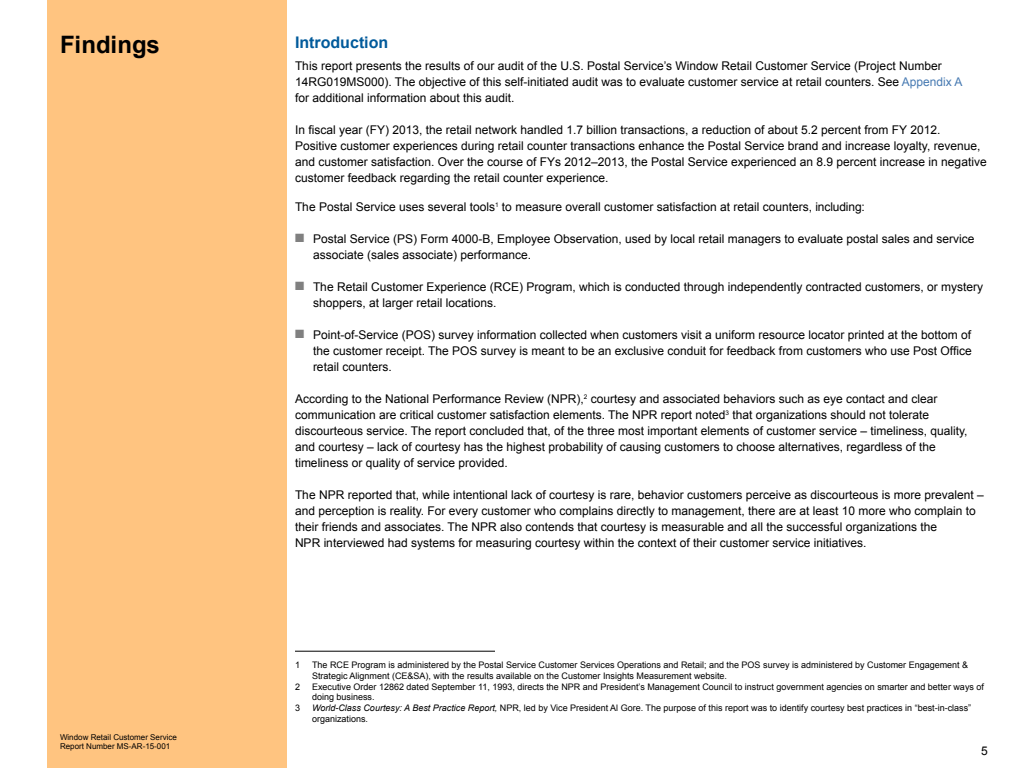
<style>
.page{position:relative;width:1024px;height:768px;background:#fff}
.page>*{position:absolute;margin:0;border:0;box-sizing:border-box;transform-origin:0 0}
.t1{font:700 24px "Arial";color:#000}
.t2{font:700 16px "Arial";color:#005a9b}
.t3{font:12px/16px "Arial";color:#000}
.t4{font:9px/10.8px "Arial";color:#000}
.t5{font:8px/9.6px "Arial";color:#000}
.s1{color:#477ab2}
.s2{color:#808080}
.s3{font-style:italic}
</style>
<div class="page">
<div style="left:48px;top:0;width:239px;height:768px;background:#ffc480"></div>
<hr style="left:295px;top:651px;width:200px;height:1px;background:#000">
<h1 class="t1" style="left:60px;top:29px;width:102px">Findings</h1>
<p class="t5" style="left:60px;top:732px;width:118px">Window Retail Customer Service<br>Report Number MS-AR-15-001</p>
<h2 class="t2" style="left:295px;top:31px;width:95px">Introduction</h2>
<p class="t3" style="left:295px;top:58px;width:669px">This report presents the results of our audit of the U.S. Postal Service’s Window Retail Customer Service (Project Number<br>14RG019MS000). The objective of this self-initiated audit was to evaluate customer service at retail counters. See <span class="s1">Appendix A </span>for additional information about this audit.</p>
<p class="t3" style="left:295px;top:122px;width:693px">In fiscal year (FY) 2013, the retail network handled 1.7 billion transactions, a reduction of about 5.2 percent from FY 2012.<br>Positive customer experiences during retail counter transactions enhance the Postal Service brand and increase loyalty, revenue, and customer satisfaction. Over the course of FYs 2012–2013, the Postal Service experienced an 8.9 percent increase in negative customer feedback regarding the retail counter experience.</p>
<p class="t3" style="left:295px;top:199px;width:571px">The Postal Service uses several tools<sup>1</sup> to measure overall customer satisfaction at retail counters, including:</p>
<p class="t3" style="left:313px;top:231px;width:663px;text-indent:-18px"><span class="s2">■</span> Postal Service (PS) Form 4000-B, Employee Observation, used by local retail managers to evaluate postal sales and service associate (sales associate) performance.</p>
<p class="t3" style="left:313px;top:279px;width:672px;text-indent:-18px"><span class="s2">■</span> The Retail Customer Experience (RCE) Program, which is conducted through independently contracted customers, or mystery shoppers, at larger retail locations.</p>
<p class="t3" style="left:313px;top:327px;width:660px;text-align:justify;text-indent:-18px"><span class="s2">■</span> Point-of-Service (POS) survey information collected when customers visit a uniform resource locator printed at the bottom of the customer receipt. The POS survey is meant to be an exclusive conduit for feedback from customers who use Post Office retail counters.</p>
<p class="t3" style="left:295px;top:391px;width:674px">According to the National Performance Review (NPR),<sup>2</sup> courtesy and associated behaviors such as eye contact and clear communication are critical customer satisfaction elements. The NPR report noted<sup>3</sup> that organizations should not tolerate discourteous service. The report concluded that, of the three most important elements of customer service – timeliness, quality, and courtesy – lack of courtesy has the highest probability of causing customers to choose alternatives, regardless of the timeliness or quality of service provided.</p>
<p class="t3" style="left:295px;top:487px;width:690px">The NPR reported that, while intentional lack of courtesy is rare, behavior customers perceive as discourteous is more prevalent – and perception is reality. For every customer who complains directly to management, there are at least 10 more who complain to their friends and associates. The NPR also contends that courtesy is measurable and all the successful organizations the<br>NPR interviewed had systems for measuring courtesy within the context of their customer service initiatives.</p>
<p class="t4" style="left:295px;top:660px;width:7px">1</p>
<p class="t4" style="left:312px;top:660px;width:658px">The RCE Program is administered by the Postal Service Customer Services Operations and Retail; and the POS survey is administered by Customer Engagement &amp;<br>Strategic Alignment (CE&amp;SA), with the results available on the Customer Insights Measurement website.</p>
<p class="t4" style="left:295px;top:681px;width:7px">2</p>
<p class="t4" style="left:312px;top:681px;width:674px">Executive Order 12862 dated September 11, 1993, directs the NPR and President’s Management Council to instruct government agencies on smarter and better ways of doing business.</p>
<p class="t4" style="left:295px;top:703px;width:7px">3</p>
<p class="t4" style="left:312px;top:703px;width:661px"><span class="s3">World-Class Courtesy: A Best Practice Report,</span> NPR, led by Vice President Al Gore. The purpose of this report was to identify courtesy best practices in “best-in-class” organizations.</p>
<p class="t3" style="left:981px;top:743px;width:8px">5</p>
</div>
